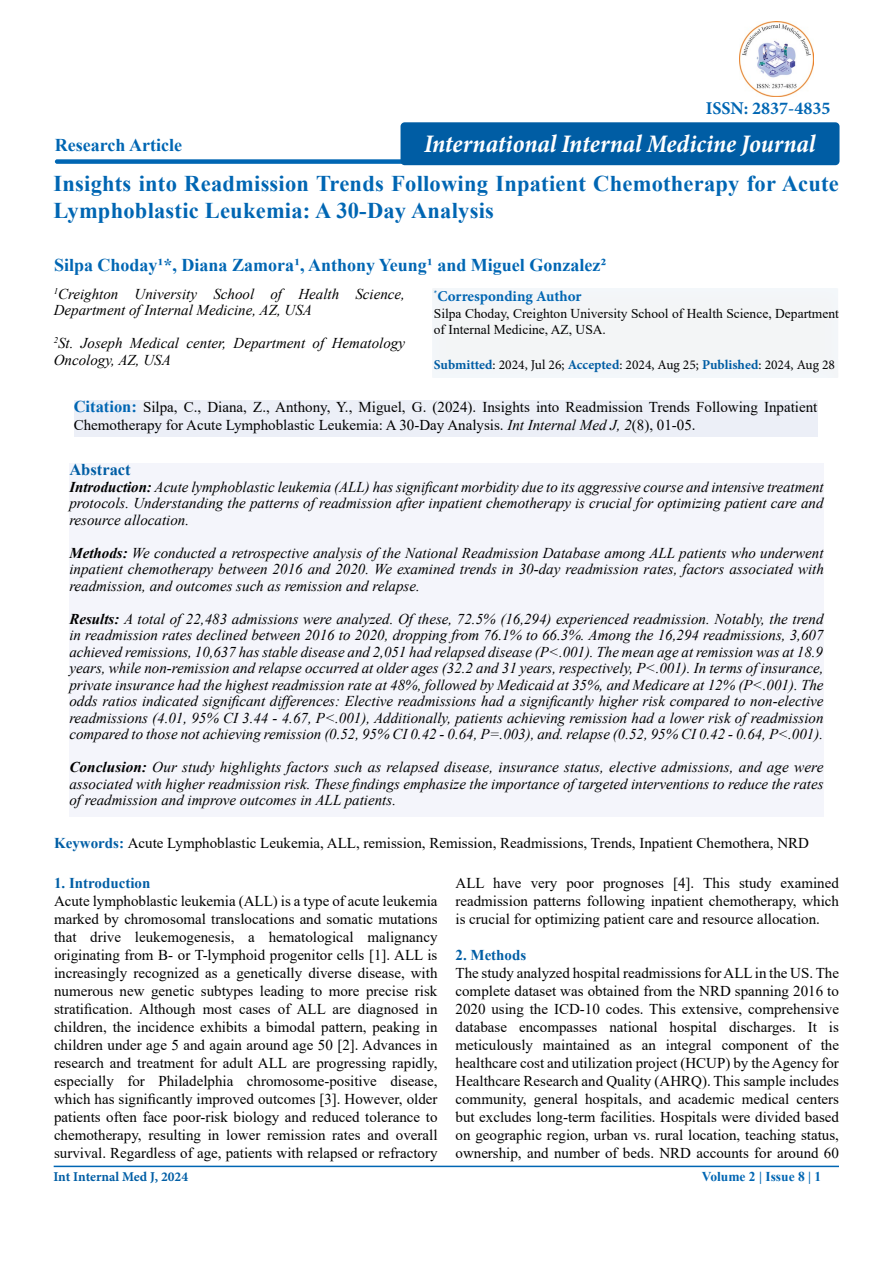
<style>
.page{position:relative;width:893px;height:1263px;background:#fff}
.page>*{position:absolute;margin:0;border:0;box-sizing:border-box;transform-origin:0 0}
.t1{font:italic 700 condensed 25.5px "Minion Pro";letter-spacing:-.005em;color:#fff}
.t2{font:700 22.5px/27px "Times New Roman";letter-spacing:.01em;color:#0066b3}
.t3{font:700 18px "Times New Roman";color:#0066b3}
.t4{font:700 18px "Minion Pro";color:#0066b3}
.t5{font:700 16.5px "Times New Roman";color:#005da4}
.t6{font:15px/18px "Times New Roman";color:#000;text-align:justify}
.t7{font:italic 15px/16.5px "Times New Roman";color:#000;text-align:justify}
.t8{font:700 15px "Times New Roman";color:#005ea5}
.t9{font:700 15px "Minion Pro";color:#0066b3}
.t10{font:13.5px/16.5px "Times New Roman";color:#000}
.t11{font:13.5px "Minion Pro";color:#000}
.t12{font:700 13.5px "Minion Pro";letter-spacing:-.005em;color:#005ea5}
.t13{font:700 13.5px "Times New Roman";color:#0066b3}
.s1{font-weight:700;font-size:16.5px;color:#0066b3}
.s2{font-style:italic}
.s3{font-weight:700}
.s4{font-weight:700;color:#005da4}
.s5{font-weight:700;color:#005ea5}
</style>
<div class="page">
<hr style="left:54px;top:1166px;width:785px;height:1px;background:#0066b3">
<div style="left:55px;top:159px;width:522px;height:5px;background:#0066b3;border-radius:2px"></div>
<div style="left:74px;top:400px;width:743px;height:36px;background:#eceff7"></div>
<div style="left:69px;top:463px;width:755px;height:354px;background:#f4f5fb"></div>
<div style="left:419px;top:278px;width:433px;height:102px;background:#f3f5f7"></div>
<div style="left:401px;top:122px;width:438px;height:43px;background:#005da4;border-radius:4px"></div>
<img style="left:739px;top:22px;width:75px;height:74px">
<p class="t4" style="left:706px;top:96px;width:126px">ISSN: 2837-4835</p>
<h1 class="t1" style="left:424px;top:126px;width:393px">International Internal Medicine Journal</h1>
<p class="t3" style="left:55px;top:132px;width:129px">Research Article</p>
<h2 class="t2" style="left:54px;top:169px;width:787px">Insights into Readmission Trends Following Inpatient Chemotherapy for Acute<br>Lymphoblastic Leukemia: A 30-Day Analysis</h2>
<p class="t3" style="left:54px;top:252px;width:554px">Silpa Choday1*, Diana Zamora1, Anthony Yeung1 and Miguel Gonzalez2</p>
<p class="t7" style="left:54px;top:285px;width:353px"><sup>1</sup>Creighton University School of Health Science,<br>Department of Internal Medicine, AZ, USA</p>
<p class="t7" style="left:54px;top:334px;width:353px"><sup>2</sup>St. Joseph Medical center, Department of Hematology<br>Oncology, AZ, USA</p>
<p class="t6" style="left:74px;top:397px;width:745px"><span class="s1">Citation:</span> Silpa, C., Diana, Z., Anthony, Y., Miguel, G. (2024). Insights into Readmission Trends Following Inpatient<br>Chemotherapy for Acute Lymphoblastic Leukemia: A 30-Day Analysis. <span class="s2">Int Internal Med J, 2</span>(8), 01-05.</p>
<p class="t5" style="left:69px;top:458px;width:63px">Abstract</p>
<p class="t7" style="left:69px;top:478px;width:756px"><span class="s3">Introduction:</span> Acute lymphoblastic leukemia (ALL) has significant morbidity due to its aggressive course and intensive treatment protocols. Understanding the patterns of readmission after inpatient chemotherapy is crucial for optimizing patient care and resource allocation.</p>
<p class="t7" style="left:69px;top:544px;width:756px"><span class="s3">Methods:</span> We conducted a retrospective analysis of the National Readmission Database among ALL patients who underwent inpatient chemotherapy between 2016 and 2020. We examined trends in 30-day readmission rates, factors associated with readmission, and outcomes such as remission and relapse.</p>
<p class="t7" style="left:69px;top:610px;width:756px"><span class="s3">Results:</span> A total of 22,483 admissions were analyzed. Of these, 72.5% (16,294) experienced readmission. Notably, the trend in readmission rates declined between 2016 to 2020, dropping from 76.1% to 66.3%. Among the 16,294 readmissions, 3,607 achieved remissions, 10,637 has stable disease and 2,051 had relapsed disease (P&lt;.001). The mean age at remission was at 18.9 years, while non-remission and relapse occurred at older ages (32.2 and 31 years, respectively, P&lt;.001). In terms of insurance, private insurance had the highest readmission rate at 48%, followed by Medicaid at 35%, and Medicare at 12% (P&lt;.001). The odds ratios indicated significant differences: Elective readmissions had a significantly higher risk compared to non-elective readmissions (4.01, 95% CI 3.44 - 4.67, P&lt;.001), Additionally, patients achieving remission had a lower risk of readmission compared to those not achieving remission (0.52, 95% CI 0.42 - 0.64, P=.003), and. relapse (0.52, 95% CI 0.42 - 0.64, P&lt;.001).</p>
<p class="t7" style="left:69px;top:759px;width:756px"><span class="s3">Conclusion:</span> Our study highlights factors such as relapsed disease, insurance status, elective admissions, and age were associated with higher readmission risk. These findings emphasize the importance of targeted interventions to reduce the rates of readmission and improve outcomes in ALL patients.</p>
<p class="t9" style="left:434px;top:286px;width:149px"><sup>*</sup>Corresponding Author</p>
<p class="t10" style="left:434px;top:305px;width:407px">Silpa Choday, Creighton University School of Health Science, Department of Internal Medicine, AZ, USA.</p>
<p class="t11" style="left:434px;top:356px;width:403px"><span class="s4">Submitted</span>: 2024, Jul 26; <span class="s4">Accepted</span>: 2024, Aug 25; <span class="s4">Published</span>: 2024, Aug 28</p>
<p class="t6" style="left:54px;top:833px;width:756px"><span class="s5">Keywords:</span> Acute Lymphoblastic Leukemia, ALL, remission, Remission, Readmissions, Trends, Inpatient Chemothera, NRD</p>
<p class="t8" style="left:54px;top:872px;width:98px">1. Introduction</p>
<p class="t6" style="left:54px;top:891px;width:385px">Acute lymphoblastic leukemia (ALL) is a type of acute leukemia marked by chromosomal translocations and somatic mutations that drive leukemogenesis, a hematological malignancy originating from B- or T-lymphoid progenitor cells [1]. ALL is increasingly recognized as a genetically diverse disease, with numerous new genetic subtypes leading to more precise risk stratification. Although most cases of ALL are diagnosed in children, the incidence exhibits a bimodal pattern, peaking in children under age 5 and again around age 50 [2]. Advances in research and treatment for adult ALL are progressing rapidly, especially for Philadelphia chromosome-positive disease, which has significantly improved outcomes [3]. However, older patients often face poor-risk biology and reduced tolerance to chemotherapy, resulting in lower remission rates and overall survival. Regardless of age, patients with relapsed or refractory</p>
<p class="t6" style="left:455px;top:873px;width:385px">ALL have very poor prognoses [4]. This study examined readmission patterns following inpatient chemotherapy, which is crucial for optimizing patient care and resource allocation.</p>
<p class="t8" style="left:455px;top:944px;width:72px">2. Methods</p>
<p class="t6" style="left:455px;top:963px;width:385px">The study analyzed hospital readmissions for ALL in the US. The complete dataset was obtained from the NRD spanning 2016 to 2020 using the ICD-10 codes. This extensive, comprehensive database encompasses national hospital discharges. It is meticulously maintained as an integral component of the healthcare cost and utilization project (HCUP) by the Agency for Healthcare Research and Quality (AHRQ). This sample includes community, general hospitals, and academic medical centers but excludes long-term facilities. Hospitals were divided based on geographic region, urban vs. rural location, teaching status, ownership, and number of beds. NRD accounts for around 60</p>
<p class="t12" style="left:53px;top:1167px;width:136px">Int Internal Med J, 2024</p>
<p class="t13" style="left:702px;top:1166px;width:121px">Volume 2 | Issue 8 | 1</p>
</div>
